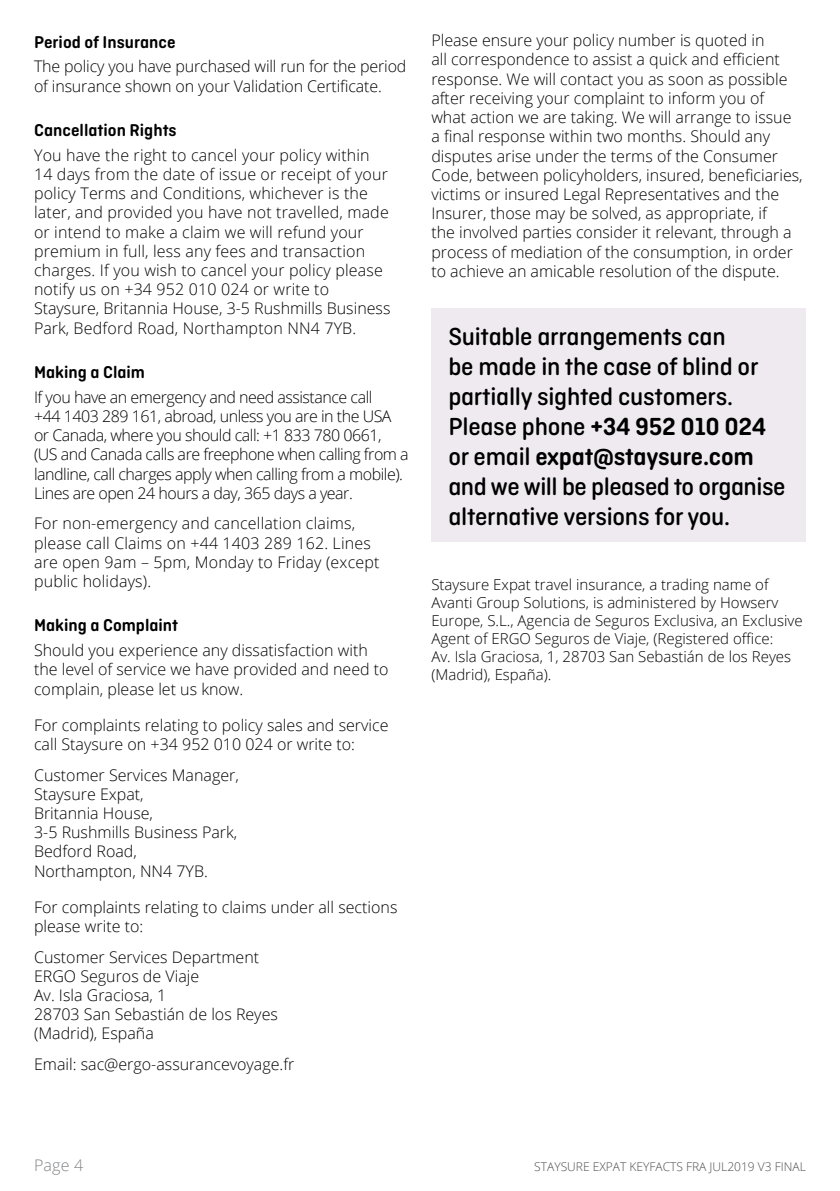
<style>
.page{position:relative;width:840px;height:1191px;background:#fff}
.page>*{position:absolute;margin:0;border:0;box-sizing:border-box;transform-origin:0 0}
.t1{font:500 26px/30px "Ciutadella Rounded";letter-spacing:-.01em;color:#000}
.t2{font:600 18px "Ciutadella Rounded";color:#000}
.t3{font:300 16px/19.2px "Open Sans";color:#000}
.t4{font:300 16px/19.2px "Open Sans";letter-spacing:-.03em;color:#000}
.t5{font:300 16px "Open Sans";color:#808285}
.t6{font:300 15px/18px "Open Sans";color:#000}
.t7{font:300 12px "Open Sans";color:#4d4d4f}
.s1{font-weight:600}
</style>
<div class="page">
<div style="left:431px;top:308px;width:374px;height:234px;background:#eeeaf0"></div>
<p class="t2" style="left:34px;top:31px;width:143px">Period of Insurance</p>
<p class="t3" style="left:34px;top:57px;width:374px">The policy you have purchased will run for the period of insurance shown on your Validation Certificate.</p>
<p class="t2" style="left:34px;top:120px;width:144px">Cancellation Rights</p>
<p class="t3" style="left:34px;top:145px;width:358px">You have the right to cancel your policy within 14 days from the date of issue or receipt of your policy Terms and Conditions, whichever is the later, and provided you have not travelled, made or intend to make a claim we will refund your premium in full, less any fees and transaction charges. If you wish to cancel your policy please notify us on +34 952 010 024 or write to Staysure, Britannia House, 3-5 Rushmills Business Park, Bedford Road, Northampton NN4 7YB.</p>
<p class="t2" style="left:34px;top:362px;width:112px">Making a Claim</p>
<p class="t4" style="left:34px;top:387px;width:376px">If you have an emergency and need assistance call<br>+44 1403 289 161, abroad, unless you are in the USA or Canada, where you should call: +1 833 780 0661, (US and Canada calls are freephone when calling from a landline, call charges apply when calling from a mobile).<br>Lines are open 24 hours a day, 365 days a year.</p>
<p class="t3" style="left:34px;top:513px;width:347px">For non-emergency and cancellation claims, please call Claims on +44 1403 289 162. Lines are open 9am – 5pm, Monday to Friday (except public holidays).</p>
<p class="t2" style="left:34px;top:615px;width:146px">Making a Complaint</p>
<p class="t3" style="left:34px;top:640px;width:356px">Should you experience any dissatisfaction with the level of service we have provided and need to complain, please let us know.</p>
<p class="t3" style="left:34px;top:715px;width:356px">For complaints relating to policy sales and service call Staysure on +34 952 010 024 or write to:</p>
<p class="t3" style="left:34px;top:764px;width:206px">Customer Services Manager,<br>Staysure Expat,<br>Britannia House,<br>3-5 Rushmills Business Park,<br>Bedford Road,<br>Northampton, NN4 7YB.</p>
<p class="t3" style="left:34px;top:897px;width:365px">For complaints relating to claims under all sections please write to:</p>
<p class="t3" style="left:34px;top:946px;width:245px">Customer Services Department<br>ERGO Seguros de Viaje<br>Av. Isla Graciosa, 1<br>28703 San Sebastián de los Reyes (Madrid), España</p>
<p class="t3" style="left:34px;top:1054px;width:262px">Email: sac@ergo-assurancevoyage.fr</p>
<p class="t3" style="left:431px;top:30px;width:372px">Please ensure your policy number is quoted in<br>all correspondence to assist a quick and efficient response. We will contact you as soon as possible after receiving your complaint to inform you of what action we are taking. We will arrange to issue a final response within two months. Should any disputes arise under the terms of the Consumer Code, between policyholders, insured, beneficiaries, victims or insured Legal Representatives and the Insurer, those may be solved, as appropriate, if<br>the involved parties consider it relevant, through a process of mediation of the consumption, in order to achieve an amicable resolution of the dispute.</p>
<h1 class="t1" style="left:448px;top:321px;width:338px">Suitable arrangements can<br>be made in the case of blind or partially sighted customers.<br>Please phone <span class="s1">+34 952 010 024 </span>or email <span class="s1">expat@staysure.com </span>and we will be pleased to organise alternative versions for you.</h1>
<p class="t6" style="left:431px;top:575px;width:372px">Staysure Expat travel insurance, a trading name of Avanti Group Solutions, is administered by Howserv Europe, S.L., Agencia de Seguros Exclusiva, an Exclusive Agent of ERGO Seguros de Viaje, (Registered office:<br>Av. Isla Graciosa, 1, 28703 San Sebastián de los Reyes (Madrid), España).</p>
<p class="t5" style="left:34px;top:1154px;width:51px">Page 4</p>
<p class="t7" style="left:534px;top:1158px;width:273px">STAYSURE EXPAT KEYFACTS FRA JUL2019 V3 FINAL</p>
</div>
